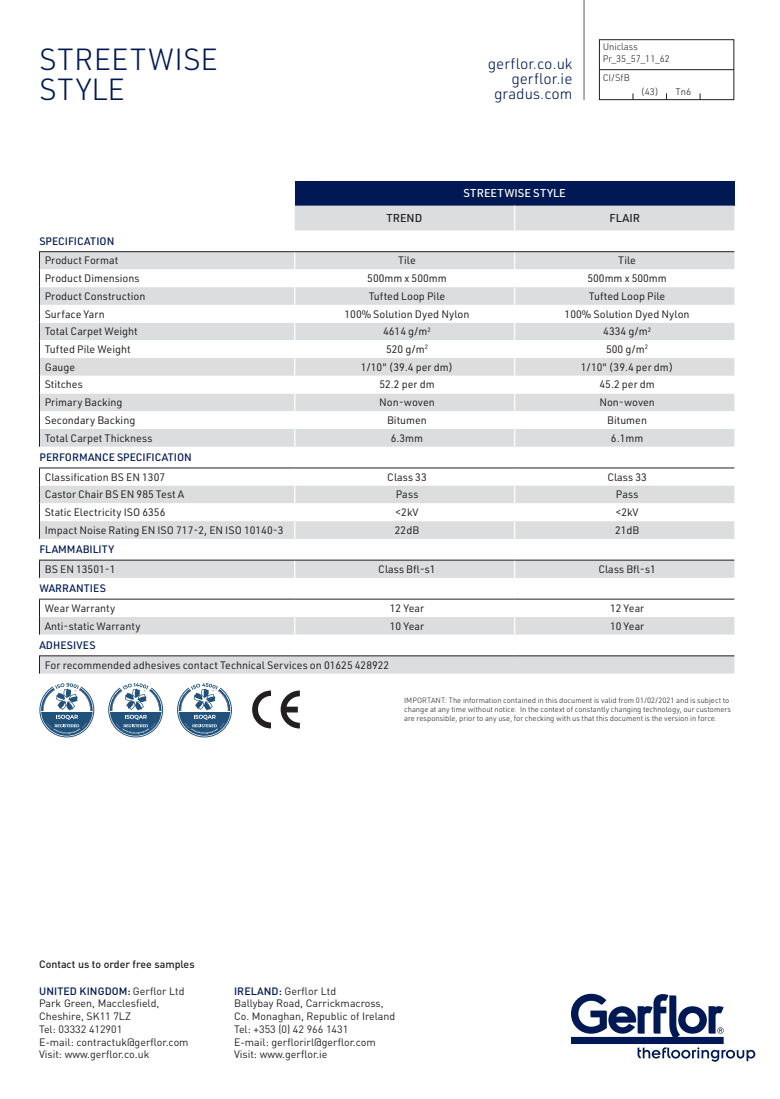
<style>
.page{position:relative;width:780px;height:1099px;background:#fff}
.page>*{position:absolute;margin:0;border:0;box-sizing:border-box;transform-origin:0 0}
.t1{font:300 30px "URWDIN";letter-spacing:.02em;color:#001954}
.Normal_e{font:300 15px "URWDIN";color:#001954}
.t2{font:500 11.25px "URWDIN";letter-spacing:.02em;color:#fff}
.t3{font:500 11.25px "URWDIN";color:#231f20}
.t4{font:10.62px "URWDIN";color:#231f20}
.t5{font:10.62px/12.8px "DIN Pro";color:#231f20}
.t6{font:500 10.62px "URWDIN";color:#001954}
.t7{font:500 10.62px "DIN Pro";color:#231f20}
.t8{font:500 10.62px "DIN Pro";letter-spacing:.01em;color:#001954}
.t9{font:300 9.38px "URWDIN";color:#231f20}
.Normal_e-2{font:300 7.5px/9px "URWDIN";color:#231f20}
.s1{font-weight:400;color:#231f20}
.s2{font-weight:500;color:#001954}
</style>
<div class="page">
<svg style="left:571px;top:993px;width:184px;height:68px"></svg>
<div style="left:599px;top:40px;width:135px;height:60px;border:1px solid #231f20"></div>
<hr style="left:599px;top:69px;width:134px;height:1px;background:#231f20">
<svg style="left:39px;top:683px;width:56px;height:55px"></svg>
<svg style="left:108px;top:683px;width:56px;height:55px"></svg>
<svg style="left:252px;top:690px;width:48px;height:38px"></svg>
<svg style="left:177px;top:683px;width:55px;height:55px"></svg>
<div style="left:295px;top:181px;width:439px;height:25px;background:#001954"></div>
<svg style="left:39px;top:206px;width:695px;height:467px"></svg>
<svg style="left:39px;top:446px;width:695px;height:171px"></svg>
<svg style="left:514px;top:206px;width:1px;height:24px"></svg>
<svg style="left:514px;top:468px;width:1px;height:71px"></svg>
<svg style="left:514px;top:561px;width:1px;height:17px"></svg>
<svg style="left:514px;top:600px;width:1px;height:34px"></svg>
<svg style="left:294px;top:468px;width:1px;height:71px"></svg>
<svg style="left:294px;top:561px;width:1px;height:17px"></svg>
<svg style="left:294px;top:600px;width:1px;height:34px"></svg>
<svg style="left:39px;top:252px;width:695px;height:194px"></svg>
<hr style="left:39px;top:251px;width:256px;height:1px;background:#231f20">
<hr style="left:295px;top:251px;width:219px;height:1px;background:#231f20">
<hr style="left:514px;top:251px;width:220px;height:1px;background:#231f20">
<svg style="left:39px;top:468px;width:1px;height:71px"></svg>
<hr style="left:39px;top:467px;width:256px;height:1px;background:#231f20">
<hr style="left:295px;top:467px;width:219px;height:1px;background:#231f20">
<hr style="left:514px;top:467px;width:220px;height:1px;background:#231f20">
<hr style="left:39px;top:560px;width:256px;height:1px;background:#231f20">
<hr style="left:295px;top:560px;width:219px;height:1px;background:#231f20">
<hr style="left:514px;top:560px;width:220px;height:1px;background:#231f20">
<svg style="left:39px;top:560px;width:1px;height:18px"></svg>
<svg style="left:39px;top:600px;width:1px;height:34px"></svg>
<hr style="left:39px;top:599px;width:256px;height:1px;background:#231f20">
<hr style="left:295px;top:599px;width:219px;height:1px;background:#231f20">
<hr style="left:514px;top:599px;width:220px;height:1px;background:#231f20">
<hr style="left:39px;top:655px;width:256px;height:1px;background:#231f20">
<hr style="left:295px;top:655px;width:219px;height:1px;background:#231f20">
<hr style="left:514px;top:655px;width:220px;height:1px;background:#231f20">
<svg style="left:39px;top:656px;width:1px;height:17px"></svg>
<hr style="left:583px;top:0;width:2px;height:100px;background:#a8a9ad">
<p class="t1" style="left:39px;top:40px;width:180px">STREETWISE</p>
<p class="t1" style="left:39px;top:70px;width:87px">STYLE</p>
<p class="Normal_e" style="left:488px;top:54px;width:86px">gerflor.co.uk</p>
<p class="Normal_e" style="left:511px;top:69px;width:63px">gerflor.ie</p>
<p class="Normal_e" style="left:494px;top:84px;width:80px">gradus.com</p>
<p class="t9" style="left:602px;top:41px;width:37px">Uniclass</p>
<p class="t9" style="left:602px;top:52px;width:69px">Pr_35_57_11_62</p>
<p class="t9" style="left:602px;top:71px;width:28px">CI/SfB</p>
<p class="t9" style="left:640px;top:85px;width:20px">(43)</p>
<p class="t9" style="left:675px;top:85px;width:17px">Tn6</p>
<p class="t2" style="left:463px;top:186px;width:104px">STREETWISE STYLE</p>
<p class="t3" style="left:386px;top:210px;width:37px">TREND</p>
<p class="t3" style="left:609px;top:210px;width:32px">FLAIR</p>
<p class="t6" style="left:39px;top:234px;width:76px">SPECIFICATION</p>
<p class="t4" style="left:45px;top:253px;width:75px">Product Format</p>
<p class="t4" style="left:398px;top:253px;width:19px">Tile</p>
<p class="t4" style="left:618px;top:253px;width:19px">Tile</p>
<p class="t4" style="left:45px;top:271px;width:96px">Product Dimensions</p>
<p class="t4" style="left:367px;top:271px;width:81px">500mm x 500mm</p>
<p class="t4" style="left:587px;top:271px;width:81px">500mm x 500mm</p>
<p class="t4" style="left:45px;top:289px;width:102px">Product Construction</p>
<p class="t4" style="left:369px;top:289px;width:78px">Tufted Loop Pile</p>
<p class="t4" style="left:589px;top:289px;width:78px">Tufted Loop Pile</p>
<p class="t4" style="left:45px;top:307px;width:61px">Surface Yarn</p>
<p class="t4" style="left:344px;top:307px;width:126px">100% Solution Dyed Nylon</p>
<p class="t4" style="left:564px;top:307px;width:126px">100% Solution Dyed Nylon</p>
<p class="t4" style="left:45px;top:324px;width:94px">Total Carpet Weight</p>
<p class="t4" style="left:383px;top:324px;width:49px">4614 g/m<sup>2</sup></p>
<p class="t4" style="left:603px;top:324px;width:49px">4334 g/m<sup>2</sup></p>
<p class="t4" style="left:45px;top:342px;width:87px">Tufted Pile Weight</p>
<p class="t4" style="left:386px;top:342px;width:43px">520 g/m<sup>2</sup></p>
<p class="t4" style="left:606px;top:342px;width:43px">500 g/m<sup>2</sup></p>
<p class="t4" style="left:45px;top:360px;width:32px">Gauge</p>
<p class="t4" style="left:361px;top:360px;width:94px">1/10" (39.4 per dm)</p>
<p class="t4" style="left:581px;top:360px;width:94px">1/10" (39.4 per dm)</p>
<p class="t4" style="left:45px;top:377px;width:40px">Stitches</p>
<p class="t4" style="left:379px;top:377px;width:57px">52.2 per dm</p>
<p class="t4" style="left:599px;top:377px;width:57px">45.2 per dm</p>
<p class="t4" style="left:45px;top:395px;width:79px">Primary Backing</p>
<p class="t4" style="left:379px;top:395px;width:57px">Non-woven</p>
<p class="t4" style="left:599px;top:395px;width:57px">Non-woven</p>
<p class="t4" style="left:45px;top:413px;width:92px">Secondary Backing</p>
<p class="t4" style="left:387px;top:413px;width:41px">Bitumen</p>
<p class="t4" style="left:607px;top:413px;width:41px">Bitumen</p>
<p class="t4" style="left:45px;top:431px;width:109px">Total Carpet Thickness</p>
<p class="t4" style="left:391px;top:431px;width:34px">6.3mm</p>
<p class="t4" style="left:611px;top:431px;width:34px">6.1mm</p>
<p class="t6" style="left:39px;top:450px;width:154px">PERFORMANCE SPECIFICATION</p>
<p class="t4" style="left:45px;top:470px;width:122px">Classification BS EN 1307</p>
<p class="t4" style="left:387px;top:470px;width:41px">Class 33</p>
<p class="t4" style="left:607px;top:470px;width:41px">Class 33</p>
<p class="t4" style="left:45px;top:487px;width:141px">Castor Chair BS EN 985 Test A</p>
<p class="t4" style="left:395px;top:487px;width:24px">Pass</p>
<p class="t4" style="left:615px;top:487px;width:24px">Pass</p>
<p class="t4" style="left:45px;top:505px;width:122px">Static Electricity ISO 6356</p>
<p class="t4" style="left:395px;top:505px;width:24px">&lt;2kV</p>
<p class="t4" style="left:615px;top:505px;width:24px">&lt;2kV</p>
<p class="t4" style="left:45px;top:523px;width:240px">Impact Noise Rating EN ISO 717-2, EN ISO 10140-3</p>
<p class="t4" style="left:395px;top:523px;width:26px">22dB</p>
<p class="t4" style="left:615px;top:523px;width:26px">21dB</p>
<p class="t6" style="left:39px;top:542px;width:76px">FLAMMABILITY</p>
<p class="t4" style="left:45px;top:562px;width:72px">BS EN 13501-1</p>
<p class="t4" style="left:378px;top:562px;width:59px">Class Bfl-s1</p>
<p class="t4" style="left:598px;top:562px;width:59px">Class Bfl-s1</p>
<p class="t6" style="left:39px;top:581px;width:68px">WARRANTIES</p>
<p class="t4" style="left:45px;top:601px;width:72px">Wear Warranty</p>
<p class="t4" style="left:390px;top:601px;width:36px">12 Year</p>
<p class="t4" style="left:610px;top:601px;width:36px">12 Year</p>
<p class="t4" style="left:45px;top:618px;width:97px">Anti-static Warranty</p>
<p class="t4" style="left:390px;top:618px;width:36px">10 Year</p>
<p class="t4" style="left:610px;top:618px;width:36px">10 Year</p>
<p class="t6" style="left:39px;top:638px;width:58px">ADHESIVES</p>
<p class="t4" style="left:45px;top:657px;width:346px">For recommended adhesives contact Technical Services on 01625 428922</p>
<p class="Normal_e-2" style="left:404px;top:695px;width:328px">IMPORTANT: The information contained in this document is valid from 01/02/2021 and is subject to change at any time without notice. In the context of constantly changing technology, our customers are responsible, prior to any use, for checking with us that this document is the version in force.</p>
<p class="t7" style="left:39px;top:956px;width:157px">Contact us to order free samples</p>
<p class="t8" style="left:39px;top:983px;width:147px">UNITED KINGDOM: <span class="s1">Gerflor Ltd</span></p>
<p class="t5" style="left:39px;top:996px;width:122px">Park Green, Macclesfield,</p>
<p class="t5" style="left:39px;top:1009px;width:93px">Cheshire, SK11 7LZ</p>
<p class="t5" style="left:39px;top:1022px;width:85px">Tel: 03332 412901</p>
<p class="t5" style="left:39px;top:1034px;width:151px">E-mail: contractuk@gerflor.com</p>
<p class="t5" style="left:39px;top:1047px;width:112px">Visit: www.gerflor.co.uk</p>
<p class="t5" style="left:234px;top:983px;width:104px"><span class="s2">IRELAND:</span> Gerflor Ltd</p>
<p class="t5" style="left:234px;top:996px;width:163px">Ballybay Road, Carrickmacross,<br>Co. Monaghan, Republic of Ireland</p>
<p class="t5" style="left:234px;top:1022px;width:116px">Tel: +353 (0) 42 966 1431</p>
<p class="t5" style="left:234px;top:1034px;width:143px">E-mail: gerflorirl@gerflor.com</p>
<p class="t5" style="left:234px;top:1047px;width:95px">Visit: www.gerflor.ie</p>
</div>
